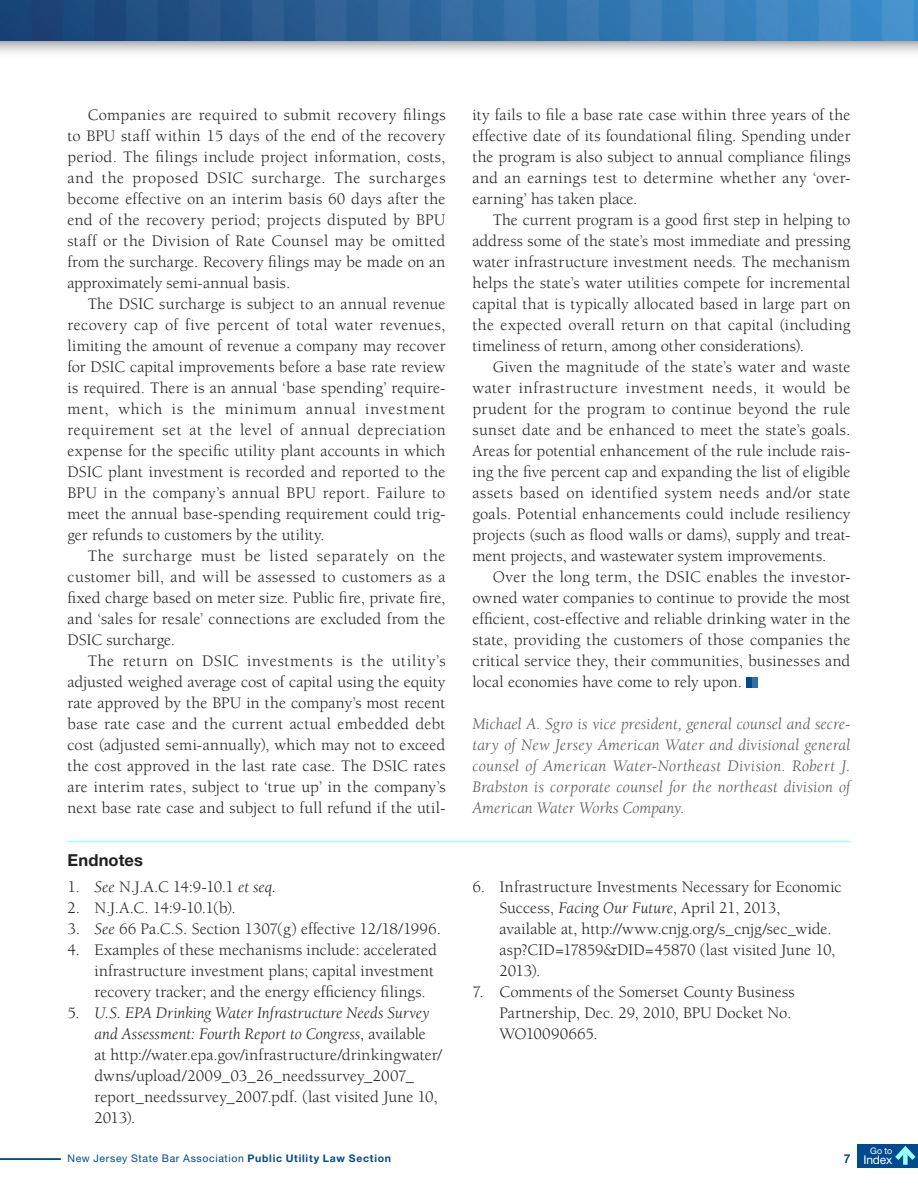
<style>
.page{position:relative;width:918px;height:1188px;background:#fff}
.page>*{position:absolute;margin:0;border:0;box-sizing:border-box;transform-origin:0 0}
.body{font:16.5px/21px "Berkeley";letter-spacing:.005em;color:#231f20;text-align:justify}
.Endnotes_Body{font:16.5px/21px "Berkeley";color:#231f20}
.byline_end_of_articl{font:italic 16.5px/21px "Berkeley";letter-spacing:.005em;color:#57585a;text-align:justify}
.Endnotes{font:700 16.5px "Helvetica Neue LT Std";letter-spacing:.005em;color:#231f20}
.t1{font:12px "Helvetica Neue LT Std";letter-spacing:-.01em;color:#fff}
.t2{font:12px "Helvetica Neue LT Std";color:#004b8d}
.t3{font:10.5px "Helvetica Neue LT Std";letter-spacing:.06em;color:#004b8d}
.t4{font:9px "Helvetica Neue LT Std";color:#fff}
.s1{font-style:italic}
.s2{font-weight:700}
</style>
<div class="page">
<div style="left:746px;top:677px;width:6px;height:10px;background:#004b8d"></div>
<div style="left:752px;top:677px;width:6px;height:10px;background:#336fa4"></div>
<hr style="left:68px;top:841px;width:782px;height:1px;background:#9ff">
<svg style="left:0;top:40px;width:918px;height:13px"></svg>
<img style="left:0;top:0;width:918px;height:40px">
<hr style="left:0;top:1158px;width:61px;height:2px;background:#004b8d">
<div style="left:857px;top:1144px;width:61px;height:24px;background:#004b8d"></div>
<svg style="left:895px;top:1146px;width:21px;height:19px"></svg>
<p class="body" style="left:68px;top:105px;width:380px;text-indent:20px">Companies are required to submit recovery filings to BPU staff within 15 days of the end of the recovery period. The filings include project information, costs, and the proposed DSIC surcharge. The surcharges become effective on an interim basis 60 days after the end of the recovery period; projects disputed by BPU staff or the Division of Rate Counsel may be omitted from the surcharge. Recovery filings may be made on an approximately semi-annual basis.</p>
<p class="body" style="left:68px;top:294px;width:380px;text-indent:20px">The DSIC surcharge is subject to an annual revenue recovery cap of five percent of total water revenues, limiting the amount of revenue a company may recover for DSIC capital improvements before a base rate review is required. There is an annual ‘base spending’ require&shy;ment, which is the minimum annual investment requirement set at the level of annual depreciation expense for the specific utility plant accounts in which DSIC plant investment is recorded and reported to the BPU in the company’s annual BPU report. Failure to meet the annual base-spending requirement could trig&shy;ger refunds to customers by the utility.</p>
<p class="body" style="left:68px;top:546px;width:380px;text-indent:20px">The surcharge must be listed separately on the customer bill, and will be assessed to customers as a fixed charge based on meter size. Public fire, private fire, and ‘sales for resale’ connections are excluded from the DSIC surcharge.</p>
<p class="body" style="left:68px;top:651px;width:380px;text-indent:20px">The return on DSIC investments is the utility’s adjusted weighed average cost of capital using the equity rate approved by the BPU in the company’s most recent base rate case and the current actual embedded debt cost (adjusted semi-annually), which may not to exceed the cost approved in the last rate case. The DSIC rates are interim rates, subject to ‘true up’ in the company’s next base rate case and subject to full refund if the util-</p>
<p class="body" style="left:472px;top:105px;width:380px">ity fails to file a base rate case within three years of the effective date of its foundational filing. Spending under the program is also subject to annual compliance filings and an earnings test to determine whether any ‘over&shy;earning’ has taken place.</p>
<p class="body" style="left:472px;top:210px;width:380px;text-indent:20px">The current program is a good first step in helping to address some of the state’s most immediate and pressing water infrastructure investment needs. The mechanism helps the state’s water utilities compete for incremental capital that is typically allocated based in large part on the expected overall return on that capital (including timeliness of return, among other considerations).</p>
<p class="body" style="left:472px;top:357px;width:380px;text-indent:20px">Given the magnitude of the state’s water and waste water infrastructure investment needs, it would be prudent for the program to continue beyond the rule sunset date and be enhanced to meet the state’s goals.<br>Areas for potential enhancement of the rule include rais&shy;ing the five percent cap and expanding the list of eligible assets based on identified system needs and/or state goals. Potential enhancements could include resiliency projects (such as flood walls or dams), supply and treat&shy;ment projects, and wastewater system improvements.</p>
<p class="body" style="left:472px;top:567px;width:380px;text-indent:20px">Over the long term, the DSIC enables the investor&shy;owned water companies to continue to provide the most efficient, cost-effective and reliable drinking water in the state, providing the customers of those companies the critical service they, their communities, businesses and local economies have come to rely upon.</p>
<p class="byline_end_of_articl" style="left:472px;top:714px;width:380px">Michael A. Sgro is vice president, general counsel and secre&shy;tary of New Jersey American Water and divisional general counsel of American Water-Northeast Division. Robert J.<br>Brabston is corporate counsel for the northeast division of American Water Works Company.</p>
<p class="Endnotes" style="left:68px;top:850px;width:77px">Endnotes</p>
<p class="Endnotes_Body" style="left:68px;top:877px;width:210px">1. <span class="s1">See</span> N.J.A.C 14:9-10.1 <span class="s1">et seq.</span></p>
<p class="Endnotes_Body" style="left:68px;top:898px;width:170px">2. N.J.A.C. 14:9-10.1(b).</p>
<p class="Endnotes_Body" style="left:68px;top:919px;width:375px">3. <span class="s1">See</span> 66 Pa.C.S. Section 1307(g) effective 12/18/1996.</p>
<p class="Endnotes_Body" style="left:94px;top:940px;width:344px;text-indent:-27px">4. Examples of these mechanisms include: accelerated infrastructure investment plans; capital investment recovery tracker; and the energy efficiency filings.</p>
<p class="Endnotes_Body" style="left:94px;top:1003px;width:349px;text-indent:-27px">5. <span class="s1">U.S. EPA Drinking Water Infrastructure Needs Survey and Assessment: Fourth Report to Congress</span>, available<br>at http://water.epa.gov/infrastructure/drinkingwater/ dwns/upload/2009_03_26_needssurvey_2007_ report_needssurvey_2007.pdf. (last visited June 10, 2013).</p>
<p class="Endnotes_Body" style="left:500px;top:877px;width:344px;text-indent:-27px">6. Infrastructure Investments Necessary for Economic Success, <span class="s1">Facing Our Future</span>, April 21, 2013, available at, http://www.cnjg.org/s_cnjg/sec_wide. asp?CID=17859&amp;DID=45870 (last visited June 10, 2013).</p>
<p class="Endnotes_Body" style="left:500px;top:982px;width:297px;text-indent:-27px">7. Comments of the Somerset County Business<br>Partnership, Dec. 29, 2010, BPU Docket No.<br>WO10090665.</p>
<p class="t3" style="left:68px;top:1152px;width:325px">New Jersey State Bar Association <span class="s2">Public Utility Law Section</span></p>
<p class="t2" style="left:844px;top:1151px;width:8px">7</p>
<p class="t4" style="left:870px;top:1145px;width:24px">Go to</p>
<p class="t1" style="left:863px;top:1153px;width:31px">Index</p>
</div>
